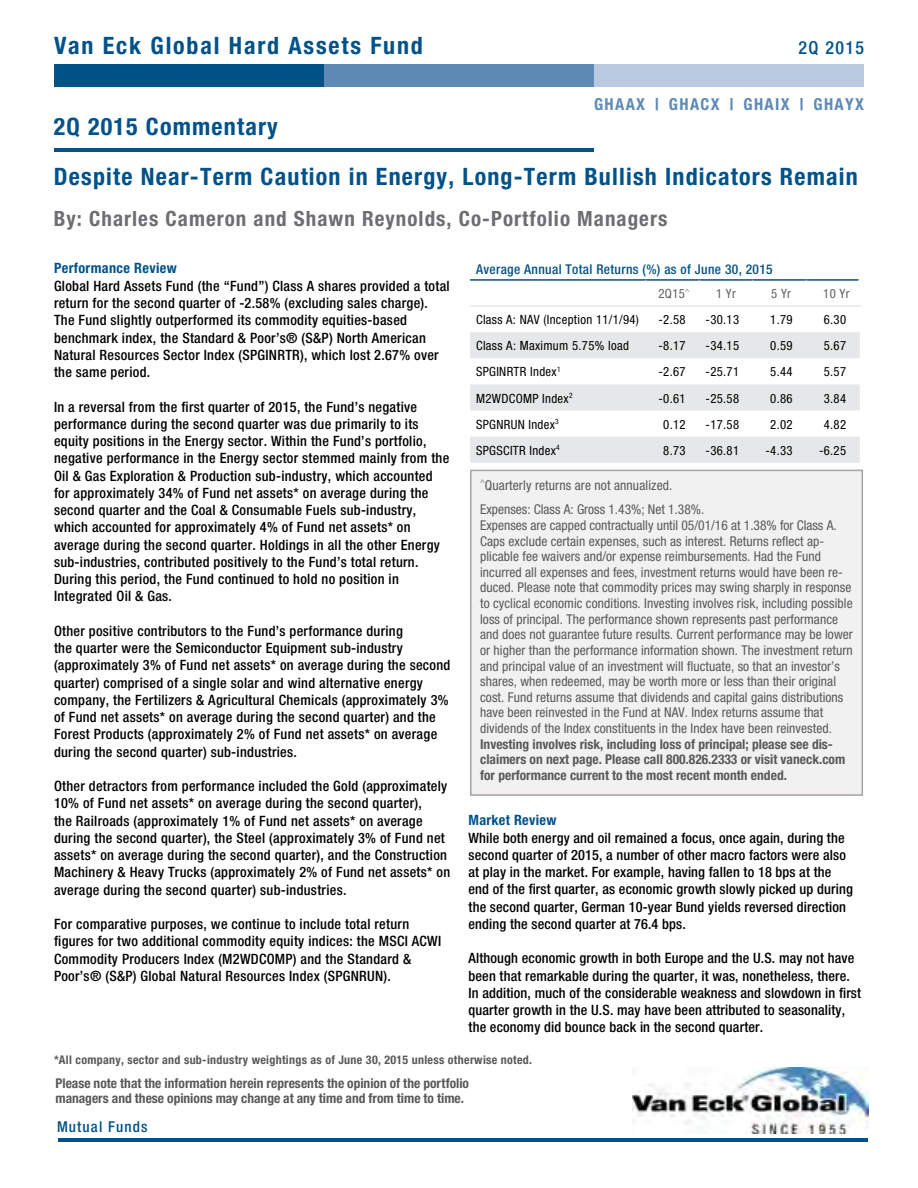
<style>
.page{position:relative;width:918px;height:1188px;background:#fff}
.page>*{position:absolute;margin:0;border:0;box-sizing:border-box;transform-origin:0 0}
.t1{font:700 condensed 24px/49.8px "Helvetica Neue";letter-spacing:.05em;color:#005288}
.t2{font:700 condensed 24px "Helvetica Neue";letter-spacing:.075em;color:#005288}
.t3{font:700 condensed 21px "Helvetica Neue";letter-spacing:.05em;color:#6d6e71}
.t4{font:500 condensed 18px "Helvetica Neue";letter-spacing:.075em;color:#005288}
.t5{font:700 condensed 16.5px "Helvetica Neue";letter-spacing:.085em;color:#5e8ab5}
.t6{font:500 condensed 15px "Helvetica Neue";letter-spacing:.075em;color:#005288}
.t7{font:500 condensed 14.25px/17.2px "Helvetica Neue";letter-spacing:.02em;color:#000}
.t8{font:700 condensed 14.25px "Helvetica Neue";letter-spacing:.025em;color:#005288}
.t9{font:condensed 13.5px/15.6px "Helvetica Neue";letter-spacing:.005em;color:#58595b}
.t10{font:700 condensed 13.5px/15.6px "Helvetica Neue";color:#58595b}
.t11{font:500 condensed 13.5px "Helvetica Neue";letter-spacing:.025em;color:#005288}
.t12{font:condensed 12.75px "Helvetica Neue";letter-spacing:.025em;color:#000}
.t13{font:condensed 12.75px "Helvetica Neue";letter-spacing:.025em;color:#606060}
.t14{font:700 condensed 12px "Helvetica Neue";letter-spacing:.025em;color:#58595b}
</style>
<div class="page">
<div style="left:54px;top:64px;width:270px;height:22px;background:#005288"></div>
<div style="left:324px;top:64px;width:270px;height:22px;background:#5e8ab5"></div>
<div style="left:594px;top:64px;width:270px;height:22px;background:#b9c9df"></div>
<hr style="left:54px;top:148px;width:540px;height:4px;background:#005288">
<hr style="left:58px;top:1138px;width:810px;height:4px;background:#005288">
<img style="left:633px;top:1067px;width:235px;height:67px">
<div style="left:470px;top:470px;width:393px;height:326px;background:#f1f1f2;border:2px solid #a9a3a1"></div>
<svg style="left:470px;top:332px;width:390px;height:131px;fill:#e6e7e8"></svg>
<hr style="left:470px;top:279px;width:176px;height:2px;background:#005288">
<hr style="left:646px;top:279px;width:53px;height:2px;background:#005288">
<hr style="left:699px;top:279px;width:54px;height:2px;background:#005288">
<hr style="left:753px;top:279px;width:53px;height:2px;background:#005288">
<hr style="left:806px;top:279px;width:53px;height:2px;background:#005288">
<hr style="left:470px;top:305px;width:176px;height:2px;background:#e6e7e8">
<hr style="left:646px;top:305px;width:53px;height:2px;background:#e6e7e8">
<hr style="left:699px;top:305px;width:54px;height:2px;background:#e6e7e8">
<hr style="left:753px;top:305px;width:53px;height:2px;background:#e6e7e8">
<hr style="left:806px;top:305px;width:55px;height:2px;background:#e6e7e8">
<h1 class="t2" style="left:54px;top:31px;width:370px">Van Eck Global Hard Assets Fund</h1>
<p class="t4" style="left:798px;top:37px;width:67px">2Q 2015</p>
<p class="t5" style="left:594px;top:94px;width:272px">GHAAX | GHACX | GHAIX | GHAYX</p>
<h1 class="t1" style="left:54px;top:102px;width:805px">2Q 2015 Commentary<br>Despite Near-Term Caution in Energy, Long-Term Bullish Indicators Remain</h1>
<h2 class="t3" style="left:54px;top:206px;width:615px">By: Charles Cameron and Shawn Reynolds, Co-Portfolio Managers</h2>
<p class="t8" style="left:54px;top:260px;width:124px">Performance Review</p>
<p class="t7" style="left:54px;top:277px;width:397px">Global Hard Assets Fund (the “Fund”) Class A shares provided a total return for the second quarter of -2.58% (excluding sales charge).<br>The Fund slightly outperformed its commodity equities-based benchmark index, the Standard &amp; Poor’s® (S&amp;P) North American Natural Resources Sector Index (SPGINRTR), which lost 2.67% over the same period.</p>
<p class="t7" style="left:54px;top:398px;width:397px">In a reversal from the first quarter of 2015, the Fund’s negative performance during the second quarter was due primarily to its equity positions in the Energy sector. Within the Fund’s portfolio, negative performance in the Energy sector stemmed mainly from the Oil &amp; Gas Exploration &amp; Production sub-industry, which accounted for approximately 34% of Fund net assets* on average during the second quarter and the Coal &amp; Consumable Fuels sub-industry, which accounted for approximately 4% of Fund net assets* on average during the second quarter. Holdings in all the other Energy sub-industries, contributed positively to the Fund’s total return.<br>During this period, the Fund continued to hold no position in Integrated Oil &amp; Gas.</p>
<p class="t7" style="left:54px;top:622px;width:398px">Other positive contributors to the Fund’s performance during<br>the quarter were the Semiconductor Equipment sub-industry (approximately 3% of Fund net assets* on average during the second quarter) comprised of a single solar and wind alternative energy company, the Fertilizers &amp; Agricultural Chemicals (approximately 3% of Fund net assets* on average during the second quarter) and the Forest Products (approximately 2% of Fund net assets* on average during the second quarter) sub-industries.</p>
<p class="t7" style="left:54px;top:777px;width:398px">Other detractors from performance included the Gold (approximately 10% of Fund net assets* on average during the second quarter),<br>the Railroads (approximately 1% of Fund net assets* on average during the second quarter), the Steel (approximately 3% of Fund net assets* on average during the second quarter), and the Construction Machinery &amp; Heavy Trucks (approximately 2% of Fund net assets* on average during the second quarter) sub-industries.</p>
<p class="t7" style="left:54px;top:915px;width:389px">For comparative purposes, we continue to include total return figures for two additional commodity equity indices: the MSCI ACWI Commodity Producers Index (M2WDCOMP) and the Standard &amp; Poor’s® (S&amp;P) Global Natural Resources Index (SPGNRUN).</p>
<p class="t11" style="left:476px;top:261px;width:298px">Average Annual Total Returns (%) as of June 30, 2015</p>
<p class="t13" style="left:659px;top:286px;width:33px">2Q15<sup>^</sup></p>
<p class="t13" style="left:716px;top:286px;width:21px">1 Yr</p>
<p class="t13" style="left:771px;top:286px;width:21px">5 Yr</p>
<p class="t13" style="left:823px;top:286px;width:28px">10 Yr</p>
<p class="t12" style="left:476px;top:312px;width:164px">Class A: NAV (Inception 11/1/94)</p>
<p class="t12" style="left:658px;top:312px;width:29px">-2.58</p>
<p class="t12" style="left:706px;top:312px;width:35px">-30.13</p>
<p class="t12" style="left:770px;top:312px;width:24px">1.79</p>
<p class="t12" style="left:824px;top:312px;width:24px">6.30</p>
<p class="t12" style="left:476px;top:338px;width:154px">Class A: Maximum 5.75% load</p>
<p class="t12" style="left:658px;top:338px;width:29px">-8.17</p>
<p class="t12" style="left:706px;top:338px;width:35px">-34.15</p>
<p class="t12" style="left:770px;top:338px;width:24px">0.59</p>
<p class="t12" style="left:824px;top:338px;width:24px">5.67</p>
<p class="t12" style="left:476px;top:365px;width:86px">SPGINRTR Index<sup>1</sup></p>
<p class="t12" style="left:658px;top:364px;width:29px">-2.67</p>
<p class="t12" style="left:706px;top:364px;width:35px">-25.71</p>
<p class="t12" style="left:770px;top:364px;width:24px">5.44</p>
<p class="t12" style="left:824px;top:364px;width:24px">5.57</p>
<p class="t12" style="left:476px;top:391px;width:98px">M2WDCOMP Index<sup>2</sup></p>
<p class="t12" style="left:658px;top:391px;width:29px">-0.61</p>
<p class="t12" style="left:706px;top:391px;width:35px">-25.58</p>
<p class="t12" style="left:770px;top:391px;width:24px">0.86</p>
<p class="t12" style="left:824px;top:391px;width:24px">3.84</p>
<p class="t12" style="left:476px;top:417px;width:84px">SPGNRUN Index<sup>3</sup></p>
<p class="t12" style="left:663px;top:417px;width:24px">0.12</p>
<p class="t12" style="left:706px;top:417px;width:35px">-17.58</p>
<p class="t12" style="left:770px;top:417px;width:24px">2.02</p>
<p class="t12" style="left:824px;top:417px;width:24px">4.82</p>
<p class="t12" style="left:476px;top:443px;width:85px">SPGSCITR Index<sup>4</sup></p>
<p class="t12" style="left:663px;top:443px;width:24px">8.73</p>
<p class="t12" style="left:706px;top:443px;width:35px">-36.81</p>
<p class="t12" style="left:765px;top:443px;width:29px">-4.33</p>
<p class="t12" style="left:819px;top:443px;width:29px">-6.25</p>
<p class="t9" style="left:480px;top:473px;width:226px;line-height:24.6px"><sup>^</sup>Quarterly returns are not annualized.<br>Expenses: Class A: Gross 1.43%; Net 1.38%.</p>
<p class="t9" style="left:480px;top:517px;width:374px">Expenses are capped contractually until 05/01/16 at 1.38% for Class A.<br>Caps exclude certain expenses, such as interest. Returns reflect ap&shy;plicable fee waivers and/or expense reimbursements. Had the Fund incurred all expenses and fees, investment returns would have been re&shy;duced. Please note that commodity prices may swing sharply in response to cyclical economic conditions. Investing involves risk, including possible loss of principal. The performance shown represents past performance and does not guarantee future results. Current performance may be lower or higher than the performance information shown. The investment return and principal value of an investment will fluctuate, so that an investor’s shares, when redeemed, may be worth more or less than their original cost. Fund returns assume that dividends and capital gains distributions have been reinvested in the Fund at NAV. Index returns assume that dividends of the Index constituents in the Index have been reinvested.</p>
<p class="t10" style="left:480px;top:736px;width:367px">Investing involves risk, including loss of principal; please see dis&shy;claimers on next page. Please call 800.826.2333 or visit vaneck.com for performance current to the most recent month ended.</p>
<p class="t8" style="left:469px;top:812px;width:89px">Market Review</p>
<p class="t7" style="left:469px;top:829px;width:386px">While both energy and oil remained a focus, once again, during the second quarter of 2015, a number of other macro factors were also at play in the market. For example, having fallen to 18 bps at the end of the first quarter, as economic growth slowly picked up during the second quarter, German 10-year Bund yields reversed direction ending the second quarter at 76.4 bps.</p>
<p class="t7" style="left:469px;top:950px;width:394px">Although economic growth in both Europe and the U.S. may not have been that remarkable during the quarter, it was, nonetheless, there.<br>In addition, much of the considerable weakness and slowdown in first quarter growth in the U.S. may have been attributed to seasonality, the economy did bounce back in the second quarter.</p>
<p class="t14" style="left:54px;top:1053px;width:480px">*All company, sector and sub-industry weightings as of June 30, 2015 unless otherwise noted.</p>
<p class="t10" style="left:56px;top:1076px;width:415px;line-height:15px">Please note that the information herein represents the opinion of the portfolio managers and these opinions may change at any time and from time to time.</p>
<p class="t6" style="left:57px;top:1118px;width:92px">Mutual Funds</p>
</div>
